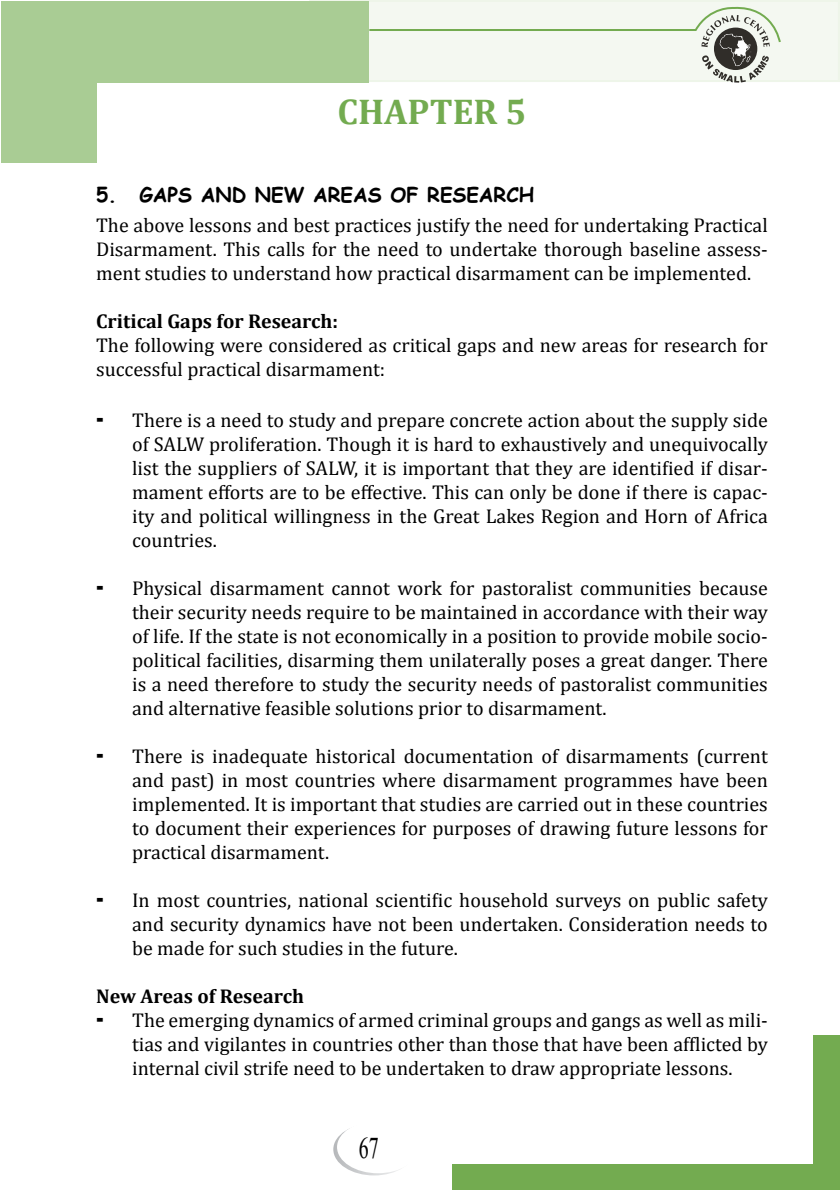
<style>
.page{position:relative;width:840px;height:1191px;background:#fff}
.page>*{position:absolute;margin:0;border:0;box-sizing:border-box;transform-origin:0 0}
.t1{font:700 36px "Cambria";color:#73ab50}
.t2{font:30px "Times New Roman";color:#000;scale:.67 1}
.t3{font:20px/24px "Cambria";color:#000;text-align:justify}
.t4{font:700 20px "Cambria";color:#000}
.t5{font:700 20px "Comic Sans MS";color:#000}
</style>
<div class="page">
<div style="left:310px;top:1px;width:528px;height:80px;background:#f4f8f1"></div>
<div style="left:309px;top:0;width:530px;height:82px;border:2px solid #eef5e9"></div>
<svg style="left:333px;top:1129px;width:67px;height:46px"></svg>
<div style="left:337px;top:1121px;width:81px;height:52px;background:#fff;border-radius:50%"></div>
<div style="left:1px;top:1px;width:367px;height:81px;background:#a9cc94"></div>
<div style="left:812px;top:1035px;width:27px;height:155px;background:#73ab50"></div>
<div style="left:452px;top:1164px;width:386px;height:26px;background:#73ab50"></div>
<div style="left:1px;top:74px;width:95px;height:89px;background:#a9cc94"></div>
<svg style="left:367px;top:6px;width:414px;height:77px"></svg>
<h1 class="t1" style="left:337px;top:90px;width:191px">CHAPTER 5</h1>
<p class="t5" style="left:96px;top:180px;width:439px">5. GAPS AND NEW AREAS OF RESEARCH</p>
<p class="t3" style="left:96px;top:213px;width:673px">The above lessons and best practices justify the need for undertaking Practical Disarmament. This calls for the need to undertake thorough baseline assess&shy;ment studies to understand how practical disarmament can be implemented.</p>
<p class="t4" style="left:96px;top:309px;width:243px">Critical Gaps for Research:</p>
<p class="t3" style="left:96px;top:333px;width:673px">The following were considered as critical gaps and new areas for research for successful practical disarmament:</p>
<p class="t3" style="left:132px;top:408px;width:637px">There is a need to study and prepare concrete action about the supply side of SALW proliferation. Though it is hard to exhaustively and unequivocally list the suppliers of SALW, it is important that they are identified if disar&shy;mament efforts are to be effective. This can only be done if there is capac&shy;ity and political willingness in the Great Lakes Region and Horn of Africa countries.</p>
<p class="t3" style="left:132px;top:576px;width:637px">Physical disarmament cannot work for pastoralist communities because their security needs require to be maintained in accordance with their way of life. If the state is not economically in a position to provide mobile socio&shy;political facilities, disarming them unilaterally poses a great danger. There is a need therefore to study the security needs of pastoralist communities and alternative feasible solutions prior to disarmament.</p>
<p class="t3" style="left:132px;top:744px;width:637px">There is inadequate historical documentation of disarmaments (current and past) in most countries where disarmament programmes have been implemented. It is important that studies are carried out in these countries to document their experiences for purposes of drawing future lessons for practical disarmament.</p>
<p class="t3" style="left:132px;top:888px;width:637px">In most countries, national scientific household surveys on public safety and security dynamics have not been undertaken. Consideration needs to be made for such studies in the future.</p>
<p class="t4" style="left:96px;top:983px;width:209px">New Areas of Research</p>
<p class="t3" style="left:132px;top:1008px;width:637px">The emerging dynamics of armed criminal groups and gangs as well as mili&shy;tias and vigilantes in countries other than those that have been afflicted by internal civil strife need to be undertaken to draw appropriate lessons.</p>
<h2 class="t2" style="left:358px;top:1127px;width:31px">67</h2>
</div>
